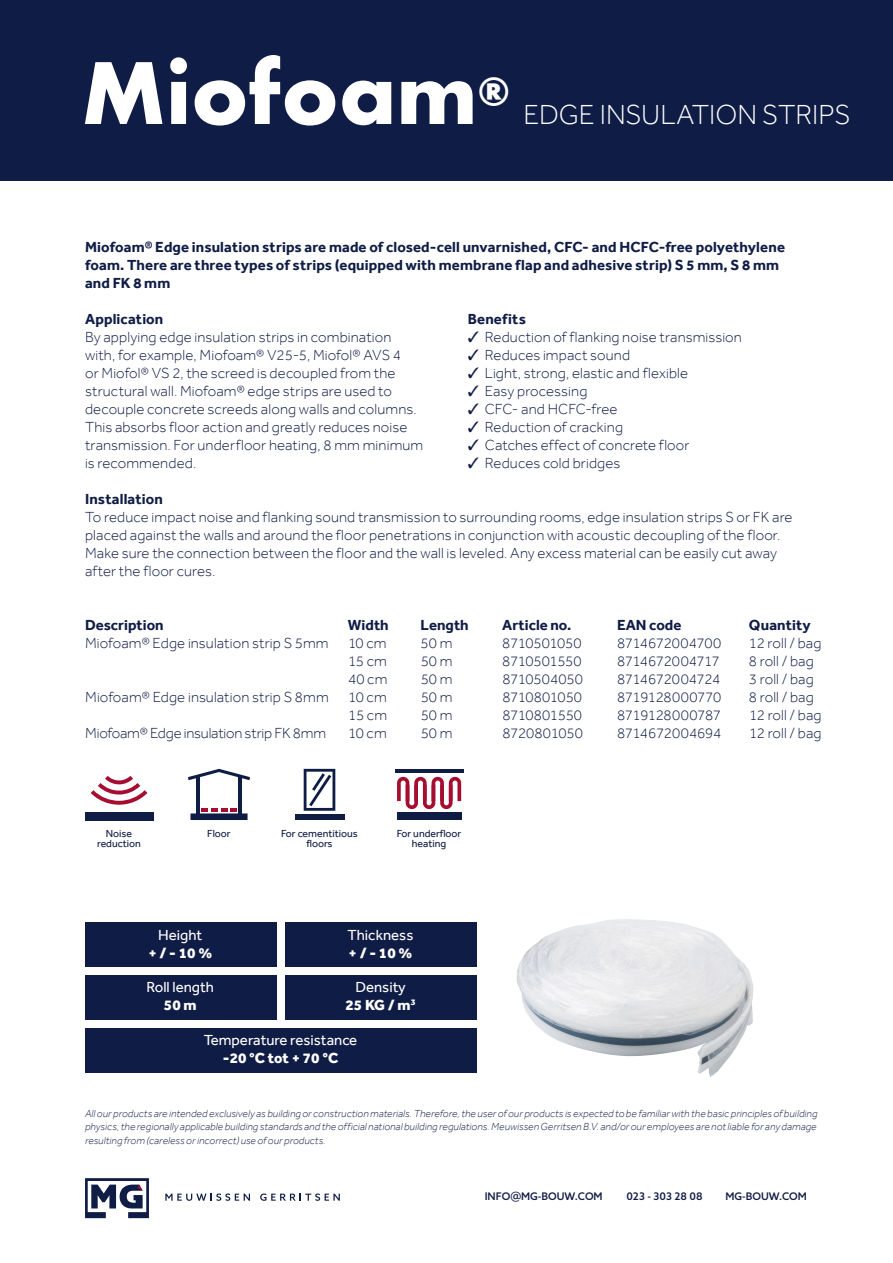
<style>
.page{position:relative;width:893px;height:1263px;background:#fff}
.page>*{position:absolute;margin:0;border:0;box-sizing:border-box;transform-origin:0 0}
.t1{font:700 82.05px "Futura";color:#fff}
.t2{font:700 35.85px "Futura";color:#fff}
.t3{font:300 28.35px "Effra";letter-spacing:-.005em;color:#fff}
.t4{font:300 15px/18px "Effra";letter-spacing:.01em;color:#0f1c45}
.t5{font:700 15px/18px "Effra";letter-spacing:.01em;color:#0f1c45}
.t6{font:15px/18px "Effra";color:#fff;text-align:center}
.t7{font:300 15px "Effra";letter-spacing:-.02em;color:#0f1c45}
.t8{font:300 15px "Effra";letter-spacing:-.025em;color:#0f1c45}
.t9{font:300 15px "Effra";letter-spacing:-.01em;color:#0f1c45}
.t10{font:800 15px "Effra";color:#fff}
.t11{font:300 15px "Effra";letter-spacing:-.015em;color:#0f1c45}
.t12{font:italic 300 10.5px/13.5px "Effra";letter-spacing:.01em;color:#0f1c45;text-align:justify}
.t13{font:10.5px/10.5px "Effra";color:#0f1c45;text-align:center}
.t14{font:500 10.5px "Azo Sans";color:#0f1c45}
.s1{font-weight:800}
.s2{font-size:13.5px}
</style>
<div class="page">
<div style="left:0;top:0;width:893px;height:180px;background:#0f1c45"></div>
<div style="left:85px;top:812px;width:68px;height:8px;background:#0f1c45"></div>
<svg style="left:91px;top:776px;width:56px;height:29px"></svg>
<hr style="left:395px;top:769px;width:68px;height:3px;background:#0f1c45">
<div style="left:397px;top:812px;width:65px;height:8px;background:#0f1c45"></div>
<svg style="left:397px;top:776px;width:65px;height:34px"></svg>
<div style="left:295px;top:814px;width:49px;height:6px;background:#0f1c45"></div>
<svg style="left:304px;top:769px;width:31px;height:42px"></svg>
<svg style="left:188px;top:769px;width:62px;height:11px"></svg>
<hr style="left:196px;top:777px;width:3px;height:41px;background:#0f1c45">
<hr style="left:239px;top:777px;width:3px;height:41px;background:#0f1c45">
<svg style="left:190px;top:808px;width:58px;height:12px"></svg>
<div style="left:85px;top:922px;width:191px;height:45px;background:#0f1c45"></div>
<div style="left:285px;top:922px;width:191px;height:45px;background:#0f1c45"></div>
<div style="left:85px;top:975px;width:191px;height:45px;background:#0f1c45"></div>
<div style="left:285px;top:975px;width:191px;height:45px;background:#0f1c45"></div>
<div style="left:85px;top:1028px;width:391px;height:44px;background:#0f1c45"></div>
<img style="left:516px;top:919px;width:237px;height:158px">
<svg style="left:165px;top:1193px;width:85px;height:8px"></svg>
<svg style="left:260px;top:1193px;width:80px;height:8px"></svg>
<svg style="left:85px;top:1178px;width:64px;height:40px"></svg>
<h1 class="t1" style="left:81px;top:34px;width:398px">Miofoam</h1>
<h2 class="t2" style="left:477px;top:65px;width:36px">®</h2>
<h3 class="t3" style="left:524px;top:98px;width:328px">EDGE INSULATION STRIPS</h3>
<p class="t5" style="left:85px;top:238px;width:701px">Miofoam® Edge insulation strips are made of closed-cell unvarnished, CFC- and HCFC-free polyethylene foam. There are three types of strips (equipped with membrane flap and adhesive strip) S 5 mm, S 8 mm and FK 8 mm</p>
<p class="t5" style="left:85px;top:310px;width:80px">Application</p>
<p class="t4" style="left:85px;top:328px;width:340px">By applying edge insulation strips in combination with, for example, Miofoam® V25-5, Miofol® AVS 4<br>or Miofol® VS 2, the screed is decoupled from the structural wall. Miofoam® edge strips are used to decouple concrete screeds along walls and columns.<br>This absorbs floor action and greatly reduces noise transmission. For underfloor heating, 8 mm minimum is recommended.</p>
<p class="t5" style="left:468px;top:310px;width:60px">Benefits</p>
<p class="t4" style="left:468px;top:328px;width:276px">✓ Reduction of flanking noise transmission</p>
<p class="t4" style="left:468px;top:346px;width:164px">✓ Reduces impact sound</p>
<p class="t4" style="left:468px;top:364px;width:222px">✓ Light, strong, elastic and flexible</p>
<p class="t4" style="left:468px;top:382px;width:121px">✓ Easy processing</p>
<p class="t4" style="left:468px;top:400px;width:151px">✓ CFC- and HCFC-free</p>
<p class="t4" style="left:468px;top:418px;width:157px">✓ Reduction of cracking</p>
<p class="t4" style="left:468px;top:436px;width:223px">✓ Catches effect of concrete floor</p>
<p class="t4" style="left:468px;top:454px;width:154px">✓ Reduces cold bridges</p>
<p class="t5" style="left:85px;top:490px;width:79px">Installation</p>
<p class="t4" style="left:85px;top:508px;width:709px">To reduce impact noise and flanking sound transmission to surrounding rooms, edge insulation strips S or FK are placed against the walls and around the floor penetrations in conjunction with acoustic decoupling of the floor.<br>Make sure the connection between the floor and the wall is leveled. Any excess material can be easily cut away after the floor cures.</p>
<p class="t5" style="left:85px;top:616px;width:80px">Description</p>
<p class="t5" style="left:348px;top:616px;width:42px">Width</p>
<p class="t5" style="left:421px;top:616px;width:50px">Length</p>
<p class="t5" style="left:502px;top:616px;width:71px">Article no.</p>
<p class="t5" style="left:617px;top:616px;width:66px">EAN code</p>
<p class="t5" style="left:749px;top:616px;width:63px">Quantity</p>
<p class="t4" style="left:85px;top:634px;width:245px">Miofoam® Edge insulation strip S 5mm</p>
<p class="t4" style="left:348px;top:634px;width:40px">10 cm</p>
<p class="t4" style="left:421px;top:634px;width:33px">50 m</p>
<p class="t8" style="left:502px;top:634px;width:81px">8710501050</p>
<p class="t7" style="left:617px;top:634px;width:106px">8714672004700</p>
<p class="t4" style="left:749px;top:634px;width:74px">12 roll / bag</p>
<p class="t4" style="left:348px;top:652px;width:40px">15 cm</p>
<p class="t4" style="left:421px;top:652px;width:33px">50 m</p>
<p class="t7" style="left:502px;top:652px;width:81px">8710501550</p>
<p class="t7" style="left:617px;top:652px;width:104px">8714672004717</p>
<p class="t4" style="left:749px;top:652px;width:66px">8 roll / bag</p>
<p class="t4" style="left:348px;top:670px;width:41px">40 cm</p>
<p class="t4" style="left:421px;top:670px;width:33px">50 m</p>
<p class="t4" style="left:502px;top:670px;width:82px">8710504050</p>
<p class="t7" style="left:617px;top:670px;width:105px">8714672004724</p>
<p class="t4" style="left:749px;top:670px;width:66px">3 roll / bag</p>
<p class="t4" style="left:85px;top:688px;width:245px">Miofoam® Edge insulation strip S 8mm</p>
<p class="t4" style="left:348px;top:688px;width:40px">10 cm</p>
<p class="t4" style="left:421px;top:688px;width:33px">50 m</p>
<p class="t8" style="left:502px;top:688px;width:81px">8710801050</p>
<p class="t8" style="left:617px;top:688px;width:106px">8719128000770</p>
<p class="t4" style="left:749px;top:688px;width:66px">8 roll / bag</p>
<p class="t4" style="left:348px;top:706px;width:40px">15 cm</p>
<p class="t4" style="left:421px;top:706px;width:33px">50 m</p>
<p class="t7" style="left:502px;top:706px;width:81px">8710801550</p>
<p class="t8" style="left:617px;top:706px;width:105px">8719128000787</p>
<p class="t4" style="left:749px;top:706px;width:74px">12 roll / bag</p>
<p class="t9" style="left:85px;top:724px;width:242px">Miofoam® Edge insulation strip FK 8mm</p>
<p class="t4" style="left:348px;top:724px;width:40px">10 cm</p>
<p class="t4" style="left:421px;top:724px;width:33px">50 m</p>
<p class="t4" style="left:502px;top:724px;width:82px">8720801050</p>
<p class="t11" style="left:617px;top:724px;width:106px">8714672004694</p>
<p class="t4" style="left:749px;top:724px;width:74px">12 roll / bag</p>
<p class="t13" style="left:97px;top:828px;width:45px">Noise reduction</p>
<p class="t13" style="left:207px;top:828px;width:25px">Floor</p>
<p class="t6" style="left:158px;top:925px;width:46px">Height</p>
<p class="t10" style="left:148px;top:943px;width:65px">+ / - 10 %</p>
<p class="t13" style="left:281px;top:828px;width:78px">For cementitious floors</p>
<p class="t13" style="left:397px;top:828px;width:66px">For underfloor heating</p>
<p class="t6" style="left:348px;top:925px;width:67px">Thickness</p>
<p class="t10" style="left:349px;top:943px;width:65px">+ / - 10 %</p>
<p class="t6" style="left:147px;top:978px;width:69px">Roll length</p>
<p class="t10" style="left:164px;top:996px;width:34px">50 m</p>
<p class="t6" style="left:346px;top:978px;width:72px">Density<br><span class="s1">25 KG / m</span><sup>3</sup></p>
<p class="t6" style="left:204px;top:1031px;width:155px">Temperature resistance</p>
<p class="t10" style="left:223px;top:1049px;width:117px">-20 °C tot + 70 °C</p>
<p class="t12" style="left:85px;top:1106px;width:734px">All our products are intended exclusively as building or construction materials. Therefore, the user of our products is expected to be familiar with the basic principles of building physics, the regionally applicable building standards and the official national building regulations. Meuwissen Gerritsen B.V. and/or our employees are not liable for any damage resulting from (careless or incorrect) use of our products.</p>
<p class="t14" style="left:485px;top:1190px;width:119px">INFO<span class="s2">@</span>MG-BOUW.COM</p>
<p class="t14" style="left:626px;top:1190px;width:78px">023 - 303 28 08</p>
<p class="t14" style="left:725px;top:1190px;width:83px">MG-BOUW.COM</p>
</div>
